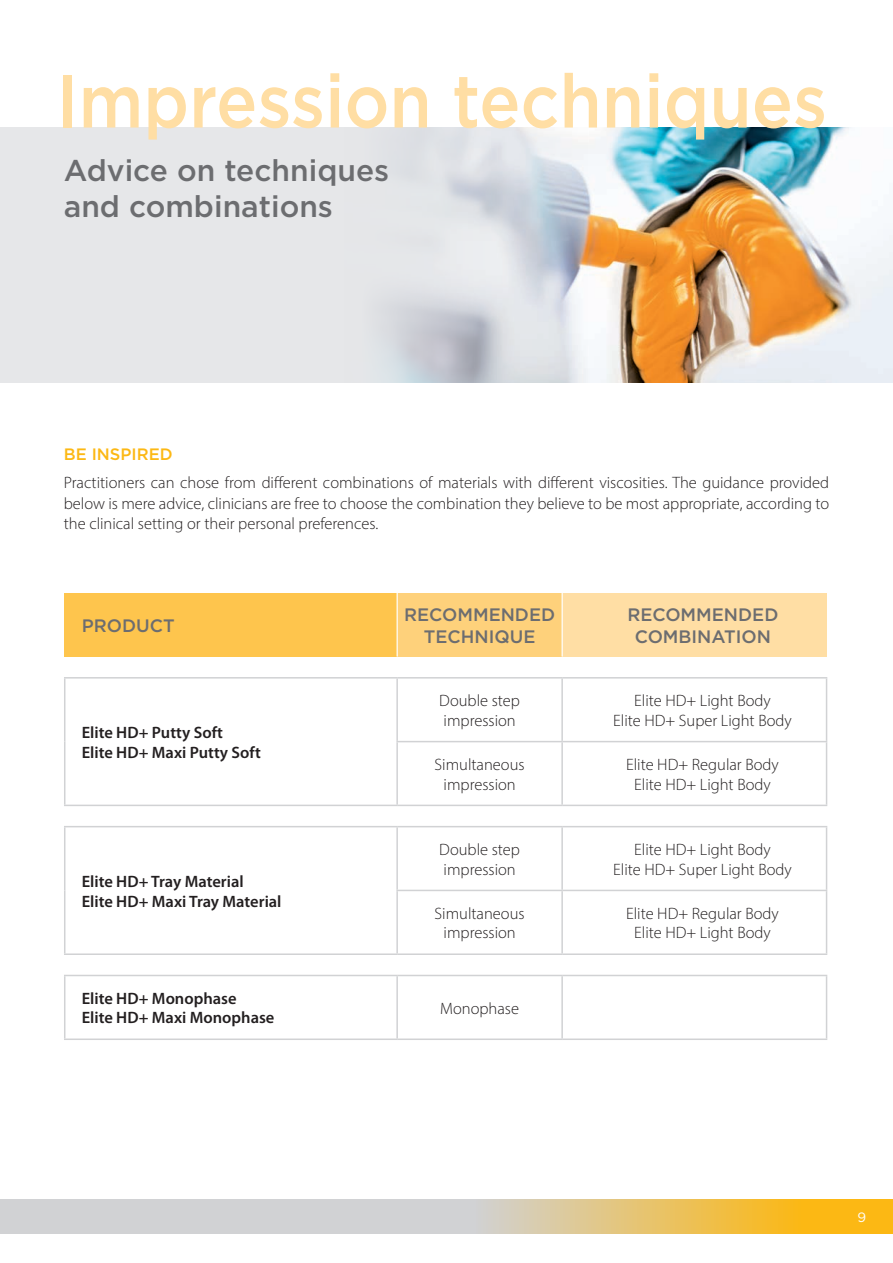
<style>
.page{position:relative;width:893px;height:1263px;background:#fff}
.page>*{position:absolute;margin:0;border:0;box-sizing:border-box;transform-origin:0 0}
.page_title{font:500 75px "Gotham";color:#ffdea4;scale:.91 1}
.page_title-2{font:500 30px/36px "Gotham";color:#6c6d70}
.unordered_list{font:500 18px/21.6px "Gotham";color:#6c6d70;text-align:center}
.unordered_list-2{font:300 16.5px/19.8px "Myriad Pro";color:#231f20}
.t1{font:600 16.5px "Myriad Pro";color:#231f20}
.unordered_list-3{font:500 16.5px "Gotham";color:#fcb814}
.t2{font:13.5px "Gotham";color:#fff}
</style>
<div class="page">
<div style="left:0;top:128px;width:893px;height:255px;background:#e6e7e9"></div>
<img style="left:382px;top:128px;width:511px;height:255px">
<div style="left:65px;top:593px;width:332px;height:63px;background:#fec54d"></div>
<div style="left:397px;top:593px;width:165px;height:63px;background:#fed17b"></div>
<div style="left:562px;top:593px;width:264px;height:63px;background:#ffdea4"></div>
<hr style="left:397px;top:593px;width:1px;height:63px;background:#fff">
<hr style="left:562px;top:593px;width:1px;height:63px;background:#fff">
<hr style="left:64px;top:677px;width:333px;height:1px;background:#d1d2d4">
<hr style="left:64px;top:678px;width:1px;height:64px;background:#d1d2d4">
<hr style="left:64px;top:742px;width:1px;height:63px;background:#d1d2d4">
<hr style="left:64px;top:805px;width:333px;height:1px;background:#d1d2d4">
<hr style="left:397px;top:677px;width:165px;height:1px;background:#d1d2d4">
<hr style="left:396px;top:678px;width:2px;height:63px;background:#d1d2d4">
<hr style="left:562px;top:677px;width:265px;height:1px;background:#d1d2d4">
<hr style="left:561px;top:678px;width:2px;height:63px;background:#d1d2d4">
<hr style="left:826px;top:678px;width:1px;height:63px;background:#d1d2d4">
<hr style="left:396px;top:741px;width:166px;height:1px;background:#d1d2d4">
<hr style="left:396px;top:742px;width:2px;height:63px;background:#d1d2d4">
<hr style="left:562px;top:741px;width:265px;height:1px;background:#d1d2d4">
<hr style="left:561px;top:742px;width:2px;height:63px;background:#d1d2d4">
<hr style="left:826px;top:742px;width:1px;height:63px;background:#d1d2d4">
<hr style="left:397px;top:805px;width:165px;height:1px;background:#d1d2d4">
<hr style="left:562px;top:805px;width:265px;height:1px;background:#d1d2d4">
<hr style="left:64px;top:826px;width:333px;height:1px;background:#d1d2d4">
<hr style="left:64px;top:827px;width:1px;height:63px;background:#d1d2d4">
<hr style="left:64px;top:890px;width:1px;height:63px;background:#d1d2d4">
<hr style="left:64px;top:953px;width:333px;height:2px;background:#d1d2d4">
<hr style="left:397px;top:826px;width:165px;height:1px;background:#d1d2d4">
<hr style="left:396px;top:827px;width:2px;height:63px;background:#d1d2d4">
<hr style="left:562px;top:826px;width:265px;height:1px;background:#d1d2d4">
<hr style="left:561px;top:827px;width:2px;height:63px;background:#d1d2d4">
<hr style="left:826px;top:827px;width:1px;height:63px;background:#d1d2d4">
<hr style="left:396px;top:890px;width:166px;height:1px;background:#d1d2d4">
<hr style="left:396px;top:891px;width:2px;height:62px;background:#d1d2d4">
<hr style="left:562px;top:890px;width:265px;height:1px;background:#d1d2d4">
<hr style="left:561px;top:891px;width:2px;height:62px;background:#d1d2d4">
<hr style="left:826px;top:891px;width:1px;height:62px;background:#d1d2d4">
<hr style="left:397px;top:953px;width:165px;height:2px;background:#d1d2d4">
<hr style="left:562px;top:953px;width:265px;height:2px;background:#d1d2d4">
<hr style="left:64px;top:975px;width:333px;height:1px;background:#d1d2d4">
<hr style="left:64px;top:976px;width:1px;height:62px;background:#d1d2d4">
<hr style="left:397px;top:975px;width:165px;height:1px;background:#d1d2d4">
<hr style="left:396px;top:976px;width:2px;height:62px;background:#d1d2d4">
<hr style="left:562px;top:975px;width:265px;height:1px;background:#d1d2d4">
<hr style="left:561px;top:976px;width:2px;height:62px;background:#d1d2d4">
<hr style="left:826px;top:976px;width:1px;height:62px;background:#d1d2d4">
<hr style="left:64px;top:1038px;width:333px;height:2px;background:#d1d2d4">
<hr style="left:397px;top:1038px;width:165px;height:2px;background:#d1d2d4">
<hr style="left:562px;top:1038px;width:265px;height:2px;background:#d1d2d4">
<div style="left:831px;top:1199px;width:62px;height:34px;background:#fcb814"></div>
<svg style="left:0;top:1199px;width:829px;height:34px;background:#dacba7"></svg>
<p class="page_title" style="left:57px;top:52px;width:848px">Impression techniques</p>
<p class="page_title-2" style="left:64px;top:152px;width:327px">Advice on techniques and combinations</p>
<p class="unordered_list-3" style="left:64px;top:443px;width:110px">BE INSPIRED</p>
<p class="unordered_list-2" style="left:64px;top:473px;width:767px;line-height:20.2px;text-align:justify">Practitioners can chose from different combinations of materials with different viscosities. The guidance provided below is mere advice, clinicians are free to choose the combination they believe to be most appropriate, according to the clinical setting or their personal preferences.</p>
<p class="unordered_list" style="left:82px;top:614px;width:94px">PRODUCT</p>
<p class="unordered_list" style="left:404px;top:604px;width:153px">RECOMMENDED<br>TECHNIQUE</p>
<p class="unordered_list" style="left:627px;top:604px;width:153px">RECOMMENDED<br>COMBINATION</p>
<p class="t1" style="left:82px;top:722px;width:143px">Elite HD+ Putty Soft</p>
<p class="t1" style="left:82px;top:742px;width:181px">Elite HD+ Maxi Putty Soft</p>
<p class="t1" style="left:82px;top:871px;width:163px">Elite HD+ Tray Material</p>
<p class="t1" style="left:82px;top:890px;width:201px">Elite HD+ Maxi Tray Material</p>
<p class="t1" style="left:82px;top:988px;width:156px">Elite HD+ Monophase</p>
<p class="t1" style="left:82px;top:1007px;width:194px">Elite HD+ Maxi Monophase</p>
<p class="unordered_list-2" style="left:439px;top:690px;width:82px">Double step impression</p>
<p class="unordered_list-2" style="left:634px;top:690px;width:138px">Elite HD+ Light Body</p>
<p class="unordered_list-2" style="left:613px;top:710px;width:180px">Elite HD+ Super Light Body</p>
<p class="unordered_list-2" style="left:435px;top:754px;width:92px;text-align:center">Simultaneous impression</p>
<p class="unordered_list-2" style="left:626px;top:754px;width:154px">Elite HD+ Regular Body</p>
<p class="unordered_list-2" style="left:634px;top:774px;width:138px">Elite HD+ Light Body</p>
<p class="unordered_list-2" style="left:439px;top:839px;width:82px">Double step impression</p>
<p class="unordered_list-2" style="left:634px;top:839px;width:138px">Elite HD+ Light Body</p>
<p class="unordered_list-2" style="left:613px;top:859px;width:180px">Elite HD+ Super Light Body</p>
<p class="unordered_list-2" style="left:435px;top:903px;width:92px;text-align:center">Simultaneous impression</p>
<p class="unordered_list-2" style="left:626px;top:903px;width:154px">Elite HD+ Regular Body</p>
<p class="unordered_list-2" style="left:634px;top:923px;width:138px">Elite HD+ Light Body</p>
<p class="unordered_list-2" style="left:440px;top:998px;width:80px">Monophase</p>
<p class="t2" style="left:857px;top:1208px;width:10px">9</p>
</div>
